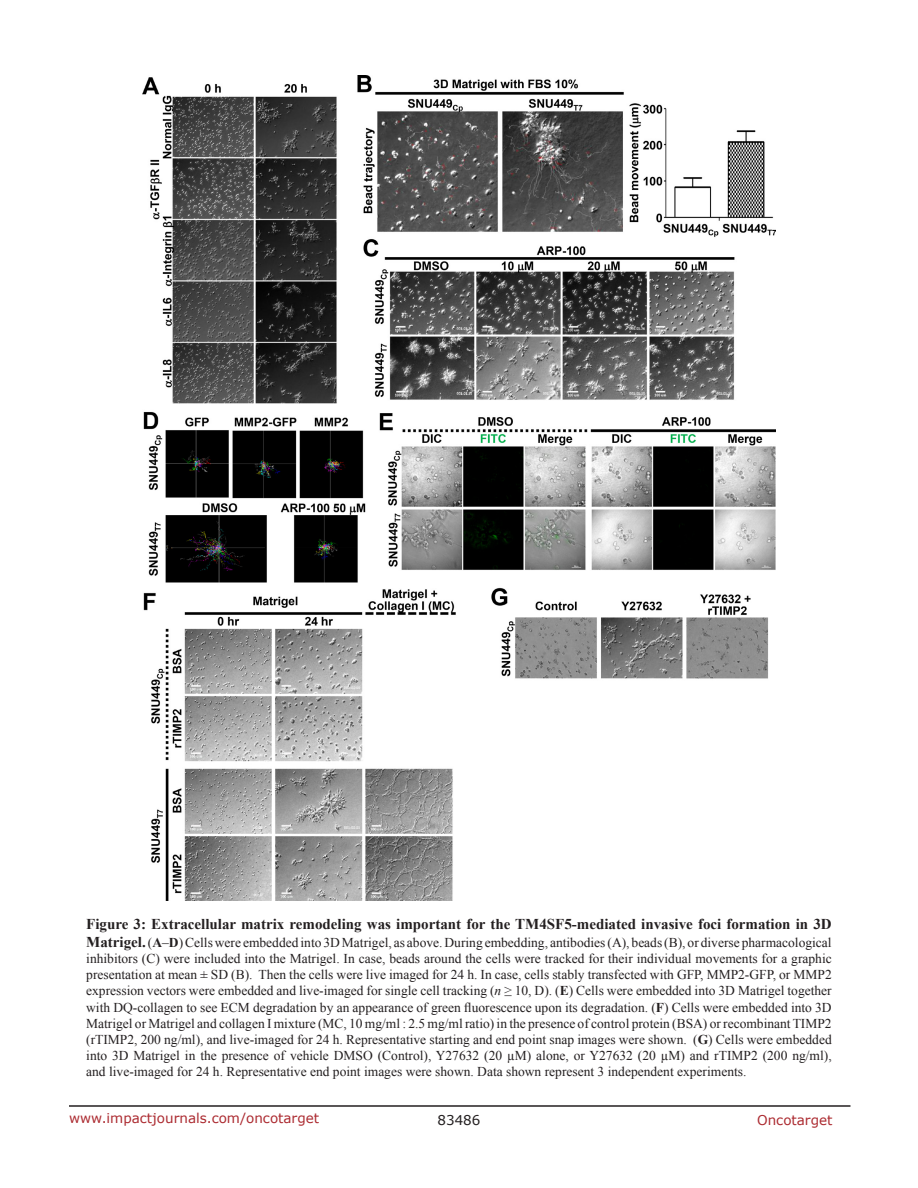
<style>
.page{position:relative;width:918px;height:1188px;background:#fff}
.page>*{position:absolute;margin:0;border:0;box-sizing:border-box;transform-origin:0 0}
.FigureText{font:700 15px "Times New Roman";color:#231f20}
.FigureText-2{font:13.5px/16.2px "Times New Roman";color:#231f20;text-align:justify}
.t1{font:13.5px "Verdana";color:#ac2b31}
.t2{font:13.5px "Verdana";color:#231f20}
.s1{font-weight:700;font-size:15px}
.s2{font-weight:700}
.s3{font-style:italic}
</style>
<div class="page">
<hr style="left:69px;top:1105px;width:781px;height:2px;background:#231f20">
<img style="left:143px;top:76px;width:632px;height:824px">
<p class="FigureText" style="left:86px;top:913px;width:747px">Figure 3: Extracellular matrix remodeling was important for the TM4SF5-mediated invasive foci formation in 3D</p>
<p class="FigureText-2" style="left:86px;top:934px;width:747px"><span class="s1">Matrigel.</span> (<span class="s2">A</span>–<span class="s2">D</span>) Cells were embedded into 3D Matrigel, as above. During embedding, antibodies (A), beads (B), or diverse pharmacological inhibitors (C) were included into the Matrigel. In case, beads around the cells were tracked for their individual movements for a graphic presentation at mean ± SD (B). Then the cells were live imaged for 24 h. In case, cells stably transfected with GFP, MMP2-GFP, or MMP2 expression vectors were embedded and live-imaged for single cell tracking (<span class="s3">n</span> ≥ 10, D). (<span class="s2">E</span>) Cells were embedded into 3D Matrigel together with DQ-collagen to see ECM degradation by an appearance of green fluorescence upon its degradation. (<span class="s2">F</span>) Cells were embedded into 3D Matrigel or Matrigel and collagen I mixture (MC, 10 mg/ml : 2.5 mg/ml ratio) in the presence of control protein (BSA) or recombinant TIMP2 (rTIMP2, 200 ng/ml), and live-imaged for 24 h. Representative starting and end point snap images were shown. (<span class="s2">G</span>) Cells were embedded into 3D Matrigel in the presence of vehicle DMSO (Control), Y27632 (20 µM) alone, or Y27632 (20 µM) and rTIMP2 (200 ng/ml), and live-imaged for 24 h. Representative end point images were shown. Data shown represent 3 independent experiments.</p>
<p class="t1" style="left:69px;top:1109px;width:252px">www.impactjournals.com/oncotarget</p>
<p class="t2" style="left:438px;top:1111px;width:44px">83486</p>
<p class="t1" style="left:757px;top:1111px;width:77px">Oncotarget</p>
</div>
